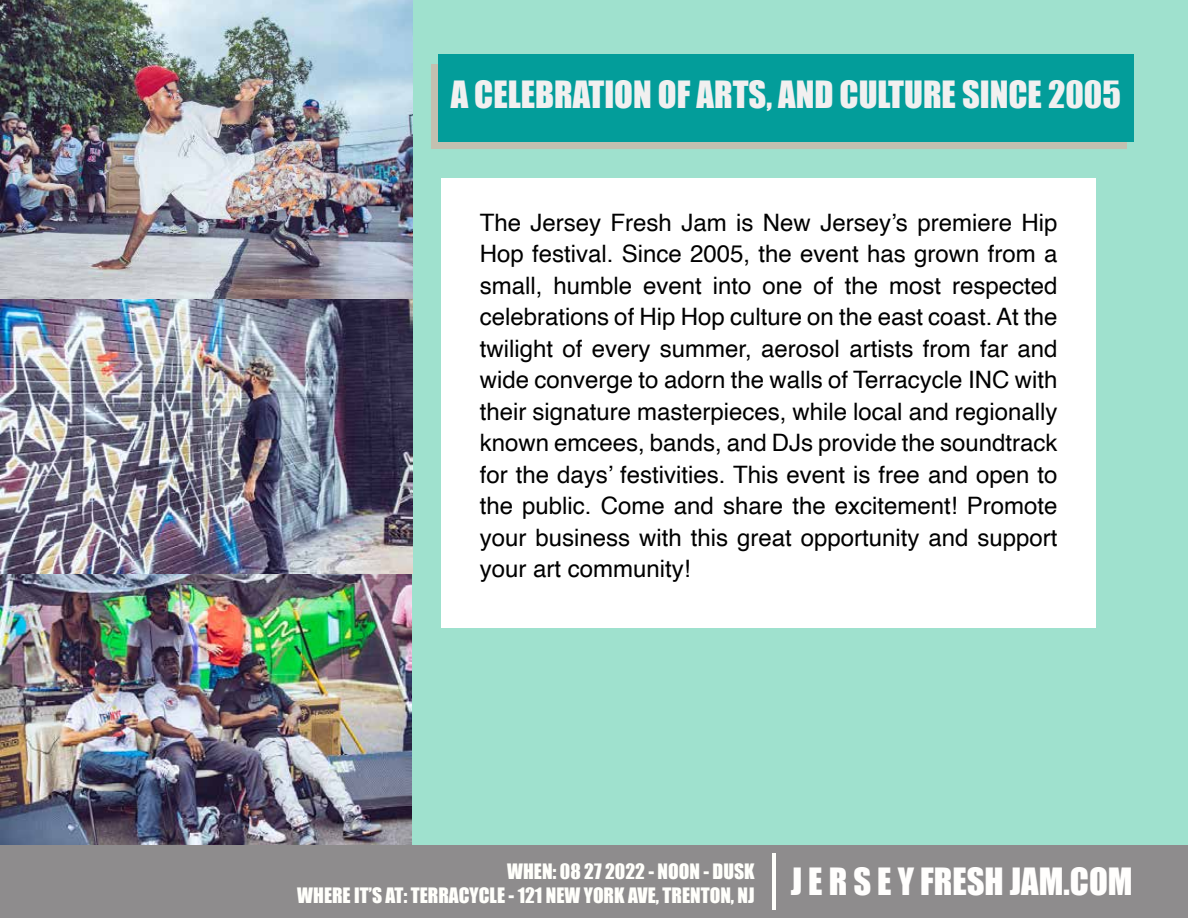
<style>
.page{position:relative;width:1188px;height:918px;background:#9fe1ce}
.page>*{position:absolute;margin:0;border:0;box-sizing:border-box;transform-origin:0 0}
.t1{font:34.5px "Impact";color:#f1f0f0}
.t2{font:24px/31.5px "Helvetica";color:#000;text-align:justify}
.t3{font:19.5px/23.4px "Impact";color:#fffffb}
</style>
<div class="page">
<img style="left:0;top:0;width:412px;height:570px">
<img style="left:0;top:570px;width:412px;height:275px">
<div style="left:431px;top:64px;width:695px;height:85px;background:#c3c0b0"></div>
<div style="left:439px;top:54px;width:695px;height:87px;background:#039d9a"></div>
<div style="left:0;top:845px;width:1188px;height:73px;background:#8e8c8d"></div>
<div style="left:441px;top:179px;width:655px;height:449px;background:#fff"></div>
<hr style="left:772px;top:853px;width:3px;height:57px;background:#fffffb">
<h1 class="t1" style="left:451px;top:68px;width:672px">A CELEBRATION OF ARTS, AND CULTURE SINCE 2005</h1>
<p class="t2" style="left:480px;top:208px;width:579px">The Jersey Fresh Jam is New Jersey’s premiere Hip Hop festival. Since 2005, the event has grown from a small, humble event into one of the most respected celebrations of Hip Hop culture on the east coast. At the twilight of every summer, aerosol artists from far and wide converge to adorn the walls of Terracycle INC with their signature masterpieces, while local and regionally known emcees, bands, and DJs provide the soundtrack for the days’ festivities. This event is free and open to the public. Come and share the excitement! Promote your business with this great opportunity and support your art community!</p>
<p class="t3" style="left:297px;top:860px;width:837px;text-indent:210px">WHEN: 08 27 2022 - NOON - DUSK<br>WHERE IT’S AT: TERRACYCLE - 121 NEW YORK AVE, TRENTON, NJ <sup>J</sup> <sup>E</sup> <sup>R</sup> <sup>S</sup> <sup>E</sup> <sup>Y</sup> <sup>FRESH</sup> <sup>JAM.COM</sup></p>
</div>
